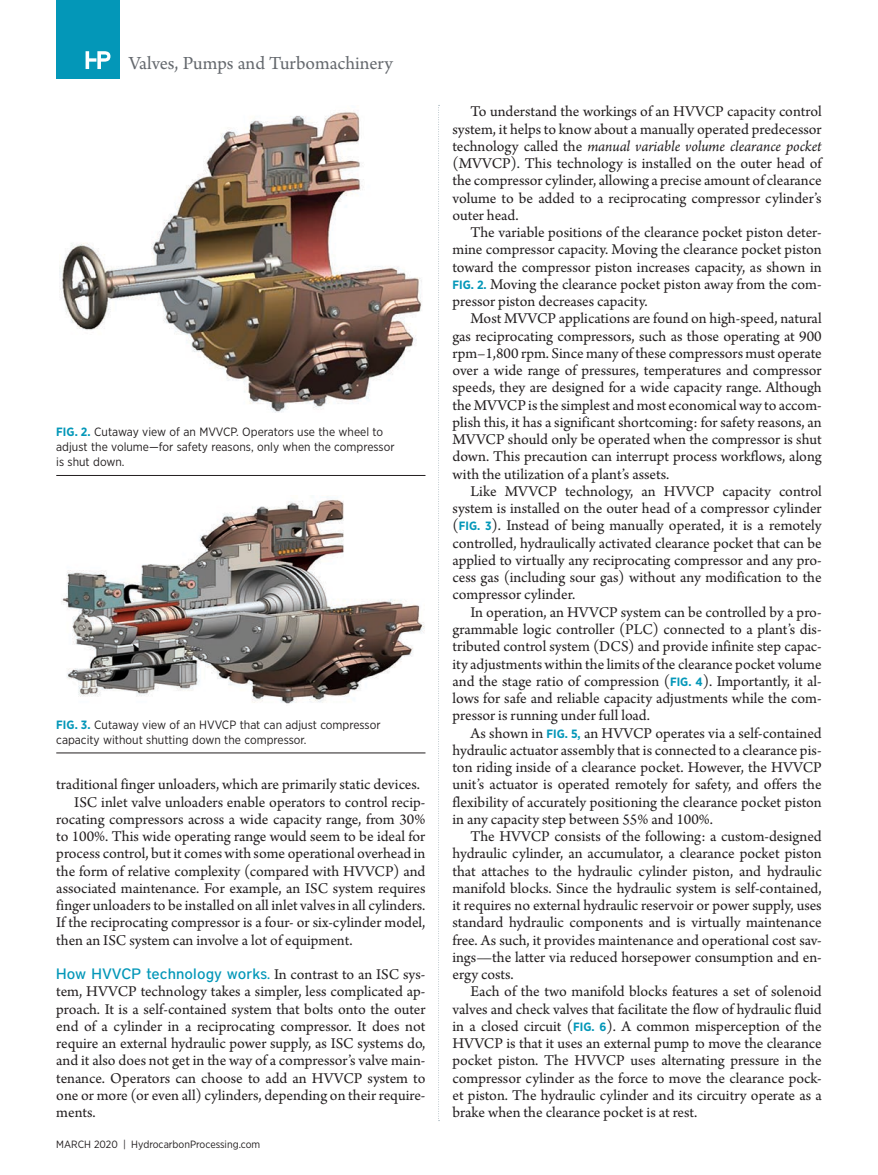
<style>
.page{position:relative;width:878px;height:1175px;background:#fff}
.page>*{position:absolute;margin:0;border:0;box-sizing:border-box;transform-origin:0 0}
.t1{font:19.5px "Arno Pro";color:#65696e}
.t2{font:15.75px/17.2px "Arno Pro";color:#231f20;text-align:justify}
.t3{font:500 15px "District";letter-spacing:.005em;color:#0397b8}
.t4{font:12px/15px "Gotham Narrow";color:#231f20}
.t5{font:10.5px "Gotham Narrow";color:#231f20}
.s1{font-weight:700;color:#0397b8}
.s2{font-family:"Arno Pro";font-weight:400;font-size:15.75px;color:#231f20}
.s3{font-style:italic}
.s4{font-family:"Gotham Narrow";font-weight:700;font-size:12px;color:#0397b8}
</style>
<div class="page">
<div style="left:56px;top:0;width:63px;height:78px;background:#0397b8"></div>
<svg style="left:86px;top:51px;width:24px;height:18px"></svg>
<svg style="left:438px;top:105px;width:1px;height:1016px"></svg>
<img style="left:59px;top:112px;width:363px;height:301px">
<hr style="left:56px;top:475px;width:369px;height:1px;background:#231f20">
<img style="left:61px;top:499px;width:364px;height:205px">
<hr style="left:56px;top:752px;width:369px;height:1px;background:#231f20">
<p class="t1" style="left:129px;top:52px;width:265px">Valves, Pumps and Turbomachinery</p>
<p class="t4" style="left:56px;top:424px;width:340px"><span class="s1">FIG. 2.</span> Cutaway view of an MVVCP. Operators use the wheel to adjust the volume—for safety reasons, only when the compressor is shut down.</p>
<p class="t4" style="left:56px;top:716px;width:326px"><span class="s1">FIG. 3.</span> Cutaway view of an HVVCP that can adjust compressor capacity without shutting down the compressor.</p>
<p class="t2" style="left:56px;top:776px;width:365px">traditional finger unloaders, which are primarily static devices.</p>
<p class="t2" style="left:74px;top:794px;width:353px">ISC inlet valve unloaders enable operators to control recip-</p>
<p class="t2" style="left:56px;top:811px;width:370px">rocating compressors across a wide capacity range, from 30%</p>
<p class="t2" style="left:56px;top:828px;width:370px">to 100%. This wide operating range would seem to be ideal for</p>
<p class="t2" style="left:56px;top:845px;width:370px">process control, but it comes with some operational overhead in</p>
<p class="t2" style="left:56px;top:863px;width:371px">the form of relative complexity (compared with HVVCP) and</p>
<p class="t2" style="left:56px;top:880px;width:371px">associated maintenance. For example, an ISC system requires</p>
<p class="t2" style="left:56px;top:897px;width:370px">finger unloaders to be installed on all inlet valves in all cylinders.</p>
<p class="t2" style="left:56px;top:914px;width:371px">If the reciprocating compressor is a four- or six-cylinder model,</p>
<p class="t2" style="left:56px;top:932px;width:298px">then an ISC system can involve a lot of equipment.</p>
<p class="t3" style="left:56px;top:965px;width:370px">How HVVCP technology works. <span class="s2">In contrast to an ISC sys-</span></p>
<p class="t2" style="left:56px;top:983px;width:371px">tem, HVVCP technology takes a simpler, less complicated ap&shy;proach. It is a self-contained system that bolts onto the outer end of a cylinder in a reciprocating compressor. It does not require an external hydraulic power supply, as ISC systems do, and it also does not get in the way of a compressor’s valve main&shy;tenance. Operators can choose to add an HVVCP system to one or more (or even all) cylinders, depending on their require&shy;ments.</p>
<p class="t5" style="left:56px;top:1137px;width:205px">MARCH 2020 | HydrocarbonProcessing.com</p>
<p class="t2" style="left:452px;top:104px;width:371px;text-indent:18px">To understand the workings of an HVVCP capacity control system, it helps to know about a manually operated predecessor technology called the <span class="s3">manual variable volume clearance pocket </span>(MVVCP). This technology is installed on the outer head of the compressor cylinder, allowing a precise amount of clearance volume to be added to a reciprocating compressor cylinder’s outer head.</p>
<p class="t2" style="left:452px;top:224px;width:371px;text-indent:18px">The variable positions of the clearance pocket piston deter&shy;mine compressor capacity. Moving the clearance pocket piston toward the compressor piston increases capacity, as shown in <span class="s4">FIG. 2.</span> Moving the clearance pocket piston away from the com&shy;pressor piston decreases capacity.</p>
<p class="t2" style="left:452px;top:311px;width:371px;text-indent:18px">Most MVVCP applications are found on high-speed, natural gas reciprocating compressors, such as those operating at 900 rpm–1,800 rpm. Since many of these compressors must operate over a wide range of pressures, temperatures and compressor speeds, they are designed for a wide capacity range. Although the MVVCP is the simplest and most economical way to accom&shy;plish this, it has a significant shortcoming: for safety reasons, an MVVCP should only be operated when the compressor is shut down. This precaution can interrupt process workflows, along with the utilization of a plant’s assets.</p>
<p class="t2" style="left:452px;top:483px;width:371px;text-indent:18px">Like MVVCP technology, an HVVCP capacity control system is installed on the outer head of a compressor cylinder (<span class="s4">FIG. 3</span>). Instead of being manually operated, it is a remotely controlled, hydraulically activated clearance pocket that can be applied to virtually any reciprocating compressor and any pro&shy;cess gas (including sour gas) without any modification to the compressor cylinder.</p>
<p class="t2" style="left:452px;top:604px;width:371px;text-indent:18px">In operation, an HVVCP system can be controlled by a pro&shy;grammable logic controller (PLC) connected to a plant’s dis&shy;tributed control system (DCS) and provide infinite step capac&shy;ity adjustments within the limits of the clearance pocket volume and the stage ratio of compression (<span class="s4">FIG. 4</span>). Importantly, it al&shy;lows for safe and reliable capacity adjustments while the com&shy;pressor is running under full load.</p>
<p class="t2" style="left:452px;top:725px;width:371px;text-indent:18px">As shown in <span class="s4">FIG. 5,</span> an HVVCP operates via a self-contained hydraulic actuator assembly that is connected to a clearance pis&shy;ton riding inside of a clearance pocket. However, the HVVCP unit’s actuator is operated remotely for safety, and offers the flexibility of accurately positioning the clearance pocket piston in any capacity step between 55% and 100%.</p>
<p class="t2" style="left:452px;top:828px;width:371px;text-indent:18px">The HVVCP consists of the following: a custom-designed hydraulic cylinder, an accumulator, a clearance pocket piston that attaches to the hydraulic cylinder piston, and hydraulic manifold blocks. Since the hydraulic system is self-contained, it requires no external hydraulic reservoir or power supply, uses standard hydraulic components and is virtually maintenance free. As such, it provides maintenance and operational cost sav&shy;ings—the latter via reduced horsepower consumption and en&shy;ergy costs.</p>
<p class="t2" style="left:452px;top:983px;width:371px;text-indent:18px">Each of the two manifold blocks features a set of solenoid valves and check valves that facilitate the flow of hydraulic fluid in a closed circuit (<span class="s4">FIG. 6</span>). A common misperception of the HVVCP is that it uses an external pump to move the clearance pocket piston. The HVVCP uses alternating pressure in the compressor cylinder as the force to move the clearance pock&shy;et piston. The hydraulic cylinder and its circuitry operate as a brake when the clearance pocket is at rest.</p>
</div>
